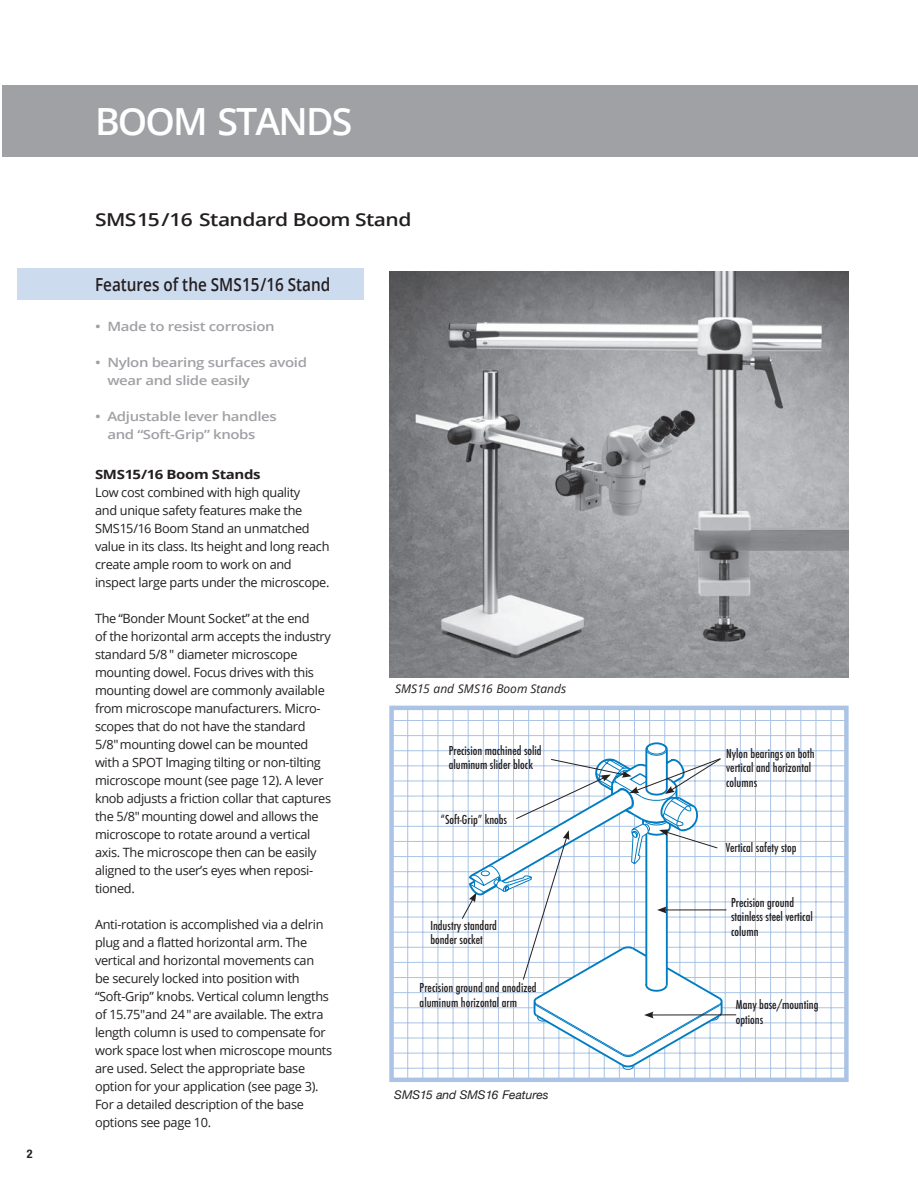
<style>
.page{position:relative;width:918px;height:1188px;background:#fff}
.page>*{position:absolute;margin:0;border:0;box-sizing:border-box;transform-origin:0 0}
.t1{font:600 37.5px "Open Sans";letter-spacing:-.05em;color:#fff}
.t2{font:600 18px "Open Sans";color:#231f20;scale:.85 1}
.t3{font:600 17.85px "Open Sans";letter-spacing:-.025em;color:#231f20;scale:1.18 1}
.t4{font:12.75px/18px "Open Sans";letter-spacing:-.025em;color:#231f20}
.t5{font:600 12.75px/18px "Open Sans";letter-spacing:-.025em;color:#a0a1a5;scale:1.18 1}
.t6{font:700 12.75px "Open Sans";letter-spacing:-.025em;color:#231f20;scale:1.18 1}
.t7{font:500 condensed 12px/14.4px "Futura";color:#231f20}
.t8{font:italic 12px "Open Sans";color:#231f20}
.t9{font:italic 12px "Helvetica Neue";color:#231f20}
.t10{font:700 condensed 12px "Helvetica Neue";color:#231f20}
</style>
<div class="page">
<div style="left:17px;top:268px;width:347px;height:32px;background:#cddbef"></div>
<div style="left:2px;top:85px;width:916px;height:72px;background:#a0a1a5"></div>
<img style="left:390px;top:272px;width:459px;height:405px">
<hr style="left:392px;top:720px;width:454px;height:1px;background:#abc4e5">
<hr style="left:392px;top:735px;width:454px;height:1px;background:#abc4e5">
<hr style="left:392px;top:750px;width:454px;height:1px;background:#abc4e5">
<hr style="left:392px;top:765px;width:454px;height:1px;background:#abc4e5">
<hr style="left:392px;top:781px;width:454px;height:1px;background:#abc4e5">
<hr style="left:392px;top:796px;width:454px;height:1px;background:#abc4e5">
<hr style="left:392px;top:811px;width:454px;height:1px;background:#abc4e5">
<hr style="left:392px;top:826px;width:454px;height:1px;background:#abc4e5">
<hr style="left:392px;top:841px;width:454px;height:1px;background:#abc4e5">
<hr style="left:392px;top:856px;width:454px;height:1px;background:#abc4e5">
<hr style="left:392px;top:871px;width:454px;height:1px;background:#abc4e5">
<hr style="left:392px;top:886px;width:454px;height:1px;background:#abc4e5">
<hr style="left:392px;top:902px;width:454px;height:1px;background:#abc4e5">
<hr style="left:392px;top:917px;width:454px;height:1px;background:#abc4e5">
<hr style="left:392px;top:932px;width:454px;height:1px;background:#abc4e5">
<hr style="left:392px;top:947px;width:454px;height:1px;background:#abc4e5">
<hr style="left:392px;top:962px;width:454px;height:1px;background:#abc4e5">
<hr style="left:392px;top:977px;width:454px;height:1px;background:#abc4e5">
<hr style="left:392px;top:992px;width:454px;height:1px;background:#abc4e5">
<hr style="left:392px;top:1007px;width:454px;height:1px;background:#abc4e5">
<hr style="left:392px;top:1022px;width:454px;height:1px;background:#abc4e5">
<hr style="left:392px;top:1038px;width:454px;height:1px;background:#abc4e5">
<hr style="left:392px;top:1053px;width:454px;height:1px;background:#abc4e5">
<hr style="left:392px;top:1068px;width:454px;height:1px;background:#abc4e5">
<hr style="left:392px;top:1083px;width:454px;height:1px;background:#abc4e5">
<hr style="left:392px;top:1098px;width:454px;height:1px;background:#abc4e5">
<hr style="left:392px;top:1113px;width:454px;height:1px;background:#abc4e5">
<hr style="left:392px;top:1128px;width:454px;height:1px;background:#abc4e5">
<hr style="left:392px;top:1143px;width:454px;height:1px;background:#abc4e5">
<hr style="left:392px;top:1159px;width:454px;height:1px;background:#abc4e5">
<hr style="left:392px;top:1174px;width:454px;height:1px;background:#abc4e5">
<hr style="left:392px;top:1187px;width:454px;height:1px;background:#abc4e5">
<hr style="left:407px;top:708px;width:1px;height:372px;background:#abc4e5">
<hr style="left:422px;top:708px;width:1px;height:372px;background:#abc4e5">
<hr style="left:438px;top:708px;width:1px;height:372px;background:#abc4e5">
<hr style="left:453px;top:708px;width:1px;height:372px;background:#abc4e5">
<hr style="left:468px;top:708px;width:1px;height:372px;background:#abc4e5">
<hr style="left:483px;top:708px;width:1px;height:372px;background:#abc4e5">
<hr style="left:498px;top:708px;width:1px;height:372px;background:#abc4e5">
<hr style="left:513px;top:708px;width:1px;height:372px;background:#abc4e5">
<hr style="left:528px;top:708px;width:1px;height:372px;background:#abc4e5">
<hr style="left:543px;top:708px;width:1px;height:372px;background:#abc4e5">
<hr style="left:559px;top:708px;width:1px;height:372px;background:#abc4e5">
<hr style="left:574px;top:708px;width:1px;height:372px;background:#abc4e5">
<hr style="left:589px;top:708px;width:1px;height:372px;background:#abc4e5">
<hr style="left:604px;top:708px;width:1px;height:372px;background:#abc4e5">
<hr style="left:619px;top:708px;width:1px;height:372px;background:#abc4e5">
<hr style="left:634px;top:708px;width:1px;height:372px;background:#abc4e5">
<hr style="left:649px;top:708px;width:1px;height:372px;background:#abc4e5">
<hr style="left:664px;top:708px;width:1px;height:372px;background:#abc4e5">
<hr style="left:679px;top:708px;width:1px;height:372px;background:#abc4e5">
<hr style="left:695px;top:708px;width:1px;height:372px;background:#abc4e5">
<hr style="left:710px;top:708px;width:1px;height:372px;background:#abc4e5">
<hr style="left:725px;top:708px;width:1px;height:372px;background:#abc4e5">
<hr style="left:740px;top:708px;width:1px;height:372px;background:#abc4e5">
<hr style="left:755px;top:708px;width:1px;height:372px;background:#abc4e5">
<hr style="left:770px;top:708px;width:1px;height:372px;background:#abc4e5">
<hr style="left:785px;top:708px;width:1px;height:372px;background:#abc4e5">
<hr style="left:800px;top:708px;width:1px;height:372px;background:#abc4e5">
<hr style="left:816px;top:708px;width:1px;height:372px;background:#abc4e5">
<hr style="left:831px;top:708px;width:1px;height:372px;background:#abc4e5">
<div style="left:389px;top:706px;width:460px;height:376px;border:4px solid #abc4e5"></div>
<hr style="left:664px;top:910px;width:62px;height:1px;background:#231f20">
<hr style="left:651px;top:1014px;width:85px;height:1px;background:#231f20">
<svg style="left:461px;top:741px;width:263px;height:327px"></svg>
<p class="t10" style="left:27px;top:1144px;width:7px">2</p>
<h1 class="t1" style="left:95px;top:96px;width:259px">BOOM STANDS</h1>
<h3 class="t3" style="left:95px;top:207px;width:270px">SMS15/16 Standard Boom Stand</h3>
<h2 class="t2" style="left:95px;top:272px;width:278px">Features of the SMS15/16 Stand</h2>
<p class="t5" style="left:95px;top:317px;width:154px">• Made to resist corrosion</p>
<p class="t5" style="left:107px;top:353px;width:171px;text-indent:-12px">• Nylon bearing surfaces avoid wear and slide easily</p>
<p class="t5" style="left:107px;top:407px;width:145px;text-indent:-12px">• Adjustable lever handles and “Soft-Grip” knobs</p>
<p class="t6" style="left:95px;top:465px;width:142px">SMS15/16 Boom Stands</p>
<p class="t4" style="left:95px;top:483px;width:236px">Low cost combined with high quality<br>and unique safety features make the SMS15/16 Boom Stand an unmatched value in its class. Its height and long reach create ample room to work on and inspect large parts under the microscope.</p>
<p class="t4" style="left:95px;top:609px;width:238px">The “Bonder Mount Socket” at the end<br>of the horizontal arm accepts the industry standard 5/8 " diameter microscope mounting dowel. Focus drives with this mounting dowel are commonly available from microscope manufacturers. Micro&shy;scopes that do not have the standard 5/8" mounting dowel can be mounted with a SPOT Imaging tilting or non-tilting microscope mount (see page 12). A lever knob adjusts a friction collar that captures the 5/8" mounting dowel and allows the microscope to rotate around a vertical axis. The microscope then can be easily aligned to the user’s eyes when reposi&shy;tioned.</p>
<p class="t4" style="left:95px;top:915px;width:239px">Anti-rotation is accomplished via a delrin plug and a flatted horizontal arm. The vertical and horizontal movements can<br>be securely locked into position with “Soft‑Grip” knobs. Vertical column lengths of 15.75" and 24 " are available. The extra length column is used to compensate for work space lost when microscope mounts are used. Select the appropriate base option for your application (see page 3).<br>For a detailed description of the base options see page 10.</p>
<p class="t8" style="left:395px;top:681px;width:173px">SMS15 and SMS16 Boom Stands</p>
<p class="t7" style="left:449px;top:743px;width:95px">Precision machined solid aluminum slider block</p>
<p class="t7" style="left:726px;top:746px;width:90px">Nylon bearings on both vertical and horizontal columns</p>
<p class="t7" style="left:441px;top:812px;width:68px">“Soft-Grip” knobs</p>
<p class="t7" style="left:430px;top:918px;width:68px">Industry standard bonder socket</p>
<p class="t7" style="left:420px;top:981px;width:118px">Precision ground and anodized aluminum horizontal arm</p>
<p class="t9" style="left:394px;top:1086px;width:156px">SMS15 and SMS16 Features</p>
<p class="t7" style="left:726px;top:840px;width:72px">Vertical safety stop</p>
<p class="t7" style="left:731px;top:895px;width:83px">Precision ground stainless steel vertical column</p>
<p class="t7" style="left:736px;top:998px;width:84px">Many base/mounting options</p>
</div>
